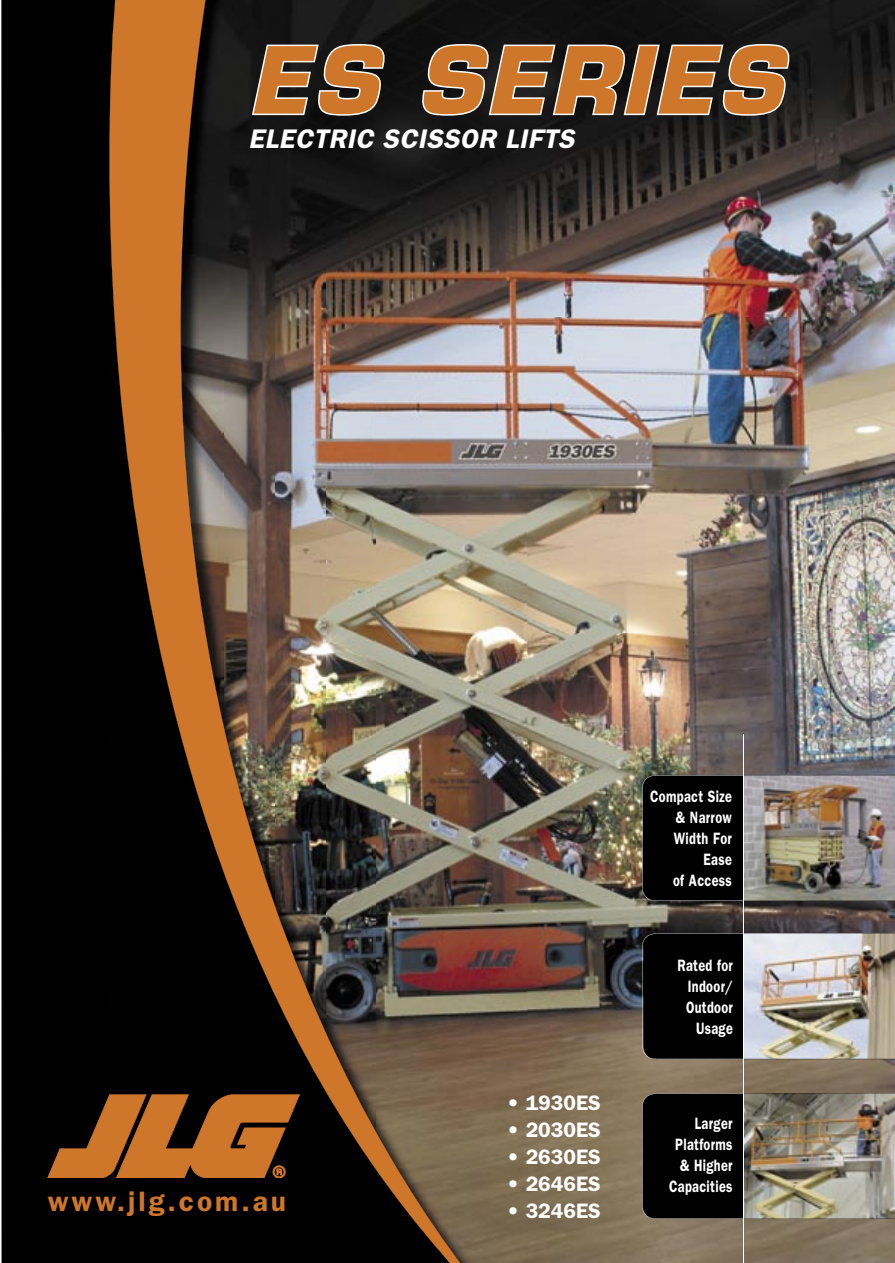
<style>
.page{position:relative;width:895px;height:1263px;background:#fff}
.page>*{position:absolute;margin:0;border:0;box-sizing:border-box;transform-origin:0 0}
.t1{font:italic 700 90px "Eurostile";letter-spacing:.04em;color:#ce762a}
.t2{font:600 28.2px "Franklin Gothic";letter-spacing:.105em;color:#ce762a}
.t3{font:italic 600 27px "Franklin Gothic";letter-spacing:.02em;color:#fff}
.t4{font:600 21px "Franklin Gothic";color:#fff}
.t5{font:600 16.5px/21px "Franklin Gothic";letter-spacing:.025em;color:#fff;text-align:right;scale:.77 1}
</style>
<div class="page">
<img style="left:509px;top:0;width:385px;height:1263px">
<div style="left:1px;top:0;width:109px;height:1263px;background:#000"></div>
<img style="left:47px;top:0;width:462px;height:1263px">
<svg style="left:48px;top:1095px;width:251px;height:83px"></svg>
<svg style="left:250px;top:42px;width:140px;height:75px"></svg>
<svg style="left:420px;top:42px;width:374px;height:75px"></svg>
<img style="left:789px;top:776px;width:105px;height:124px">
<hr style="left:743px;top:900px;width:151px;height:1px;background:#000">
<hr style="left:894px;top:775px;width:1px;height:126px;background:#000">
<hr style="left:743px;top:775px;width:151px;height:1px;background:#000">
<svg style="left:642px;top:775px;width:147px;height:127px"></svg>
<img style="left:789px;top:934px;width:105px;height:125px">
<hr style="left:743px;top:1059px;width:151px;height:1px;background:#000">
<hr style="left:894px;top:934px;width:1px;height:125px;background:#000">
<hr style="left:743px;top:933px;width:151px;height:1px;background:#000">
<svg style="left:642px;top:933px;width:147px;height:127px"></svg>
<img style="left:789px;top:1094px;width:105px;height:124px">
<hr style="left:743px;top:1218px;width:151px;height:1px;background:#000">
<hr style="left:894px;top:1094px;width:1px;height:125px;background:#000">
<hr style="left:743px;top:1093px;width:151px;height:1px;background:#000">
<svg style="left:642px;top:1093px;width:147px;height:127px"></svg>
<hr style="left:743px;top:734px;width:1px;height:529px;background:#fff">
<h1 class="t1" style="left:248px;top:25px;width:535px">ES SERIES</h1>
<h3 class="t3" style="left:248px;top:123px;width:327px">ELECTRIC SCISSOR LIFTS</h3>
<p class="t5" style="left:650px;top:785px;width:108px">Compact Size &amp; Narrow<br>Width For<br>Ease<br>of Access</p>
<h2 class="t2" style="left:48px;top:1185px;width:240px">www.jlg.com.au</h2>
<p class="t4" style="left:506px;top:1091px;width:96px">• 1930ES</p>
<p class="t4" style="left:506px;top:1118px;width:96px">• 2030ES</p>
<p class="t4" style="left:506px;top:1145px;width:96px">• 2630ES</p>
<p class="t4" style="left:506px;top:1172px;width:96px">• 2646ES</p>
<p class="t4" style="left:506px;top:1199px;width:96px">• 3246ES</p>
<p class="t5" style="left:677px;top:954px;width:74px">Rated for<br>Indoor/<br>Outdoor<br>Usage</p>
<p class="t5" style="left:669px;top:1112px;width:84px">Larger<br>Platforms &amp; Higher<br>Capacities</p>
</div>
